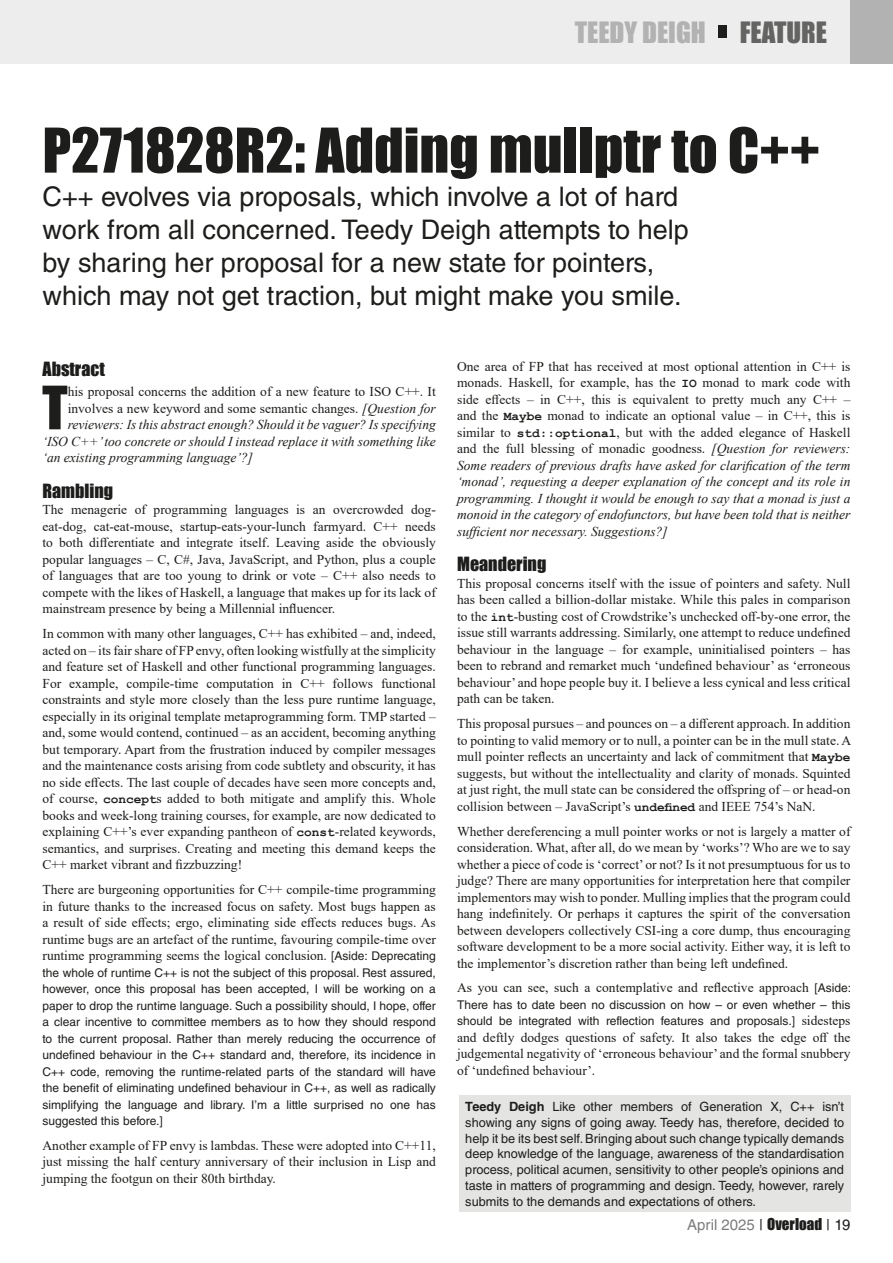
<style>
.page{position:relative;width:893px;height:1263px;background:#fff}
.page>*{position:absolute;margin:0;border:0;box-sizing:border-box;transform-origin:0 0}
.t1{font:57px "Impact";color:#1d1d1b}
.t2{font:55.2px "Impact";color:#1d1d1b}
.t3{font:27px/33px "Helvetica LT Std";color:#1d1d1b}
.t4{font:27px "Impact";color:#b2b2b2}
.t5{font:27px "Impact";color:#646463}
.t6{font:18px "Impact";color:#1d1d1b}
.t7{font:15px "Helvetica LT Std";color:#7c7c7c}
.t8{font:13.5px/16.5px "Times New Roman";color:#1d1d1b;text-align:justify}
.t9{font:italic 13.5px/16.5px "Times New Roman";color:#1d1d1b;text-align:justify}
.t10{font:12.75px/15.8px "Helvetica LT Std";color:#1d1d1b;text-align:justify}
.t11{font:12px/16.5px "Helvetica LT Std";color:#1d1d1b;text-align:justify}
.s1{font-style:italic}
.s2{font-family:"Courier New";font-weight:700;font-size:12.75px}
.s3{font-family:"Helvetica LT Std";font-size:12px}
.s4{font-style:normal}
.s5{font-family:"Courier New";font-weight:700;font-style:normal;font-size:12.75px}
.s6{font-family:"Times New Roman";font-size:13.5px}
.s7{font-weight:700}
.s8{color:#1d1d1b}
.s9{font-family:"Impact";color:#1d1d1b}
</style>
<div class="page">
<div style="left:0;top:0;width:893px;height:64px;background:#ededed"></div>
<div style="left:850px;top:0;width:43px;height:64px;background:#b2b2b2"></div>
<div style="left:719px;top:26px;width:8px;height:12px;background:#1d1d1b"></div>
<div style="left:459px;top:1095px;width:391px;height:117px;background:#e4e4e3"></div>
<h3 class="t4" style="left:575px;top:11px;width:117px">Teedy Deigh</h3>
<h3 class="t5" style="left:740px;top:11px;width:75px">Feature</h3>
<h1 class="t1" style="left:43px;top:106px;width:779px">P271828R2: Adding mullptr to C++</h1>
<h3 class="t3" style="left:43px;top:180px;width:648px">C++ evolves via proposals, which involve a lot of hard work from all concerned. Teedy Deigh attempts to help by sharing her proposal for a new state for pointers, which may not get traction, but might make you smile.</h3>
<h3 class="t6" style="left:43px;top:355px;width:64px">Abstract</h3>
<h2 class="t2" style="left:42px;top:365px;width:26px">T</h2>
<p class="t8" style="left:68px;top:383px;width:370px">his proposal concerns the addition of a new feature to ISO C++. It</p>
<p class="t8" style="left:68px;top:400px;width:370px">involves a new keyword and some semantic changes. <span class="s1">[Question for</span></p>
<p class="t9" style="left:68px;top:416px;width:370px">reviewers: Is this abstract enough? Should it be vaguer? Is specifying</p>
<p class="t9" style="left:43px;top:433px;width:395px">‘ISO C++’ too concrete or should I instead replace it with something like</p>
<p class="t9" style="left:43px;top:449px;width:212px">‘an existing programming language’?]</p>
<h3 class="t6" style="left:43px;top:477px;width:72px">Rambling</h3>
<p class="t8" style="left:43px;top:501px;width:395px">The menagerie of programming languages is an overcrowded dog&shy;eat-dog, cat-eat-mouse, startup-eats-your-lunch farmyard. C++ needs to both differentiate and integrate itself. Leaving aside the obviously popular languages – C, C#, Java, JavaScript, and Python, plus a couple of languages that are too young to drink or vote – C++ also needs to compete with the likes of Haskell, a language that makes up for its lack of mainstream presence by being a Millennial influencer.</p>
<p class="t8" style="left:43px;top:625px;width:395px">In common with many other languages, C++ has exhibited – and, indeed, acted on – its fair share of FP envy, often looking wistfully at the simplicity and feature set of Haskell and other functional programming languages.<br>For example, compile-time computation in C++ follows functional constraints and style more closely than the less pure runtime language, especially in its original template metaprogramming form. TMP started – and, some would contend, continued – as an accident, becoming anything but temporary. Apart from the frustration induced by compiler messages and the maintenance costs arising from code subtlety and obscurity, it has no side effects. The last couple of decades have seen more concepts and, of course, <span class="s2">concept</span>s added to both mitigate and amplify this. Whole books and week-long training courses, for example, are now dedicated to explaining C++’s ever expanding pantheon of <span class="s2">const</span>-related keywords, semantics, and surprises. Creating and meeting this demand keeps the C++ market vibrant and fizzbuzzing!</p>
<p class="t8" style="left:43px;top:881px;width:395px">There are burgeoning opportunities for C++ compile-time programming in future thanks to the increased focus on safety. Most bugs happen as a result of side effects; ergo, eliminating side effects reduces bugs. As runtime bugs are an artefact of the runtime, favouring compile-time over runtime programming seems the logical conclusion. <span class="s3">[Aside: Deprecating</span></p>
<p class="t11" style="left:43px;top:964px;width:395px">the whole of runtime C++ is not the subject of this proposal. Rest assured, however, once this proposal has been accepted, I will be working on a paper to drop the runtime language. Such a possibility should, I hope, offer a clear incentive to committee members as to how they should respond to the current proposal. Rather than merely reducing the occurrence of undefined behaviour in the C++ standard and, therefore, its incidence in C++ code, removing the runtime-related parts of the standard will have the benefit of eliminating undefined behaviour in C++, as well as radically simplifying the language and library. I’m a little surprised no one has suggested this before.]</p>
<p class="t8" style="left:43px;top:1136px;width:395px">Another example of FP envy is lambdas. These were adopted into C++11, just missing the half century anniversary of their inclusion in Lisp and jumping the footgun on their 80th birthday.</p>
<p class="t9" style="left:457px;top:358px;width:395px"><span class="s4">One area of FP that has received at most optional attention in C++ is monads. Haskell, for example, has the</span> <span class="s5">IO</span> <span class="s4">monad to mark code with side effects – in C++, this is equivalent to pretty much any C++ – and the</span> <span class="s5">Maybe</span> <span class="s4">monad to indicate an optional value – in C++, this is similar to</span> <span class="s5">std::optional</span><span class="s4">, but with the added elegance of Haskell and the full blessing of monadic goodness.</span> [Question for reviewers:<br>Some readers of previous drafts have asked for clarification of the term ‘monad’, requesting a deeper explanation of the concept and its role in programming. I thought it would be enough to say that a monad is just a monoid in the category of endofunctors, but have been told that is neither sufficient nor necessary. Suggestions?]</p>
<h3 class="t6" style="left:457px;top:550px;width:91px">Meandering</h3>
<p class="t8" style="left:457px;top:575px;width:395px">This proposal concerns itself with the issue of pointers and safety. Null has been called a billion-dollar mistake. While this pales in comparison to the <span class="s2">int</span>-busting cost of Crowdstrike’s unchecked off-by-one error, the issue still warrants addressing. Similarly, one attempt to reduce undefined behaviour in the language – for example, uninitialised pointers – has been to rebrand and remarket much ‘undefined behaviour’ as ‘erroneous behaviour’ and hope people buy it. I believe a less cynical and less critical path can be taken.</p>
<p class="t8" style="left:457px;top:715px;width:396px">This proposal pursues – and pounces on – a different approach. In addition to pointing to valid memory or to null, a pointer can be in the mull state. A mull pointer reflects an uncertainty and lack of commitment that <span class="s2">Maybe </span>suggests, but without the intellectuality and clarity of monads. Squinted at just right, the mull state can be considered the offspring of – or head-on collision between – JavaScript’s <span class="s2">undefined</span> and IEEE 754’s NaN.</p>
<p class="t8" style="left:457px;top:822px;width:395px">Whether dereferencing a mull pointer works or not is largely a matter of consideration. What, after all, do we mean by ‘works’? Who are we to say whether a piece of code is ‘correct’ or not? Is it not presumptuous for us to judge? There are many opportunities for interpretation here that compiler implementors may wish to ponder. Mulling implies that the program could hang indefinitely. Or perhaps it captures the spirit of the conversation between developers collectively CSI-ing a core dump, thus encouraging software development to be a more social activity. Either way, it is left to the implementor’s discretion rather than being left undefined.</p>
<p class="t8" style="left:457px;top:979px;width:395px">As you can see, such a contemplative and reflective approach <span class="s3">[Aside:</span></p>
<p class="t11" style="left:457px;top:996px;width:395px">There has to date been no discussion on how – or even whether – this should be integrated with reflection features and proposals.] <span class="s6">sidesteps</span></p>
<p class="t8" style="left:457px;top:1028px;width:395px">and deftly dodges questions of safety. It also takes the edge off the judgemental negativity of ‘erroneous behaviour’ and the formal snubbery of ‘undefined behaviour’.</p>
<p class="t10" style="left:465px;top:1099px;width:380px"><span class="s7">Teedy Deigh</span> Like other members of Generation X, C++ isn’t showing any signs of going away. Teedy has, therefore, decided to help it be its best self. Bringing about such change typically demands deep knowledge of the language, awareness of the standardisation process, political acumen, sensitivity to other people’s opinions and taste in matters of programming and design. Teedy, however, rarely submits to the demands and expectations of others.</p>
<p class="t7" style="left:687px;top:1216px;width:165px">April 2025 <span class="s8">|</span> <span class="s9">Overload</span> <span class="s8">| 19</span></p>
</div>
